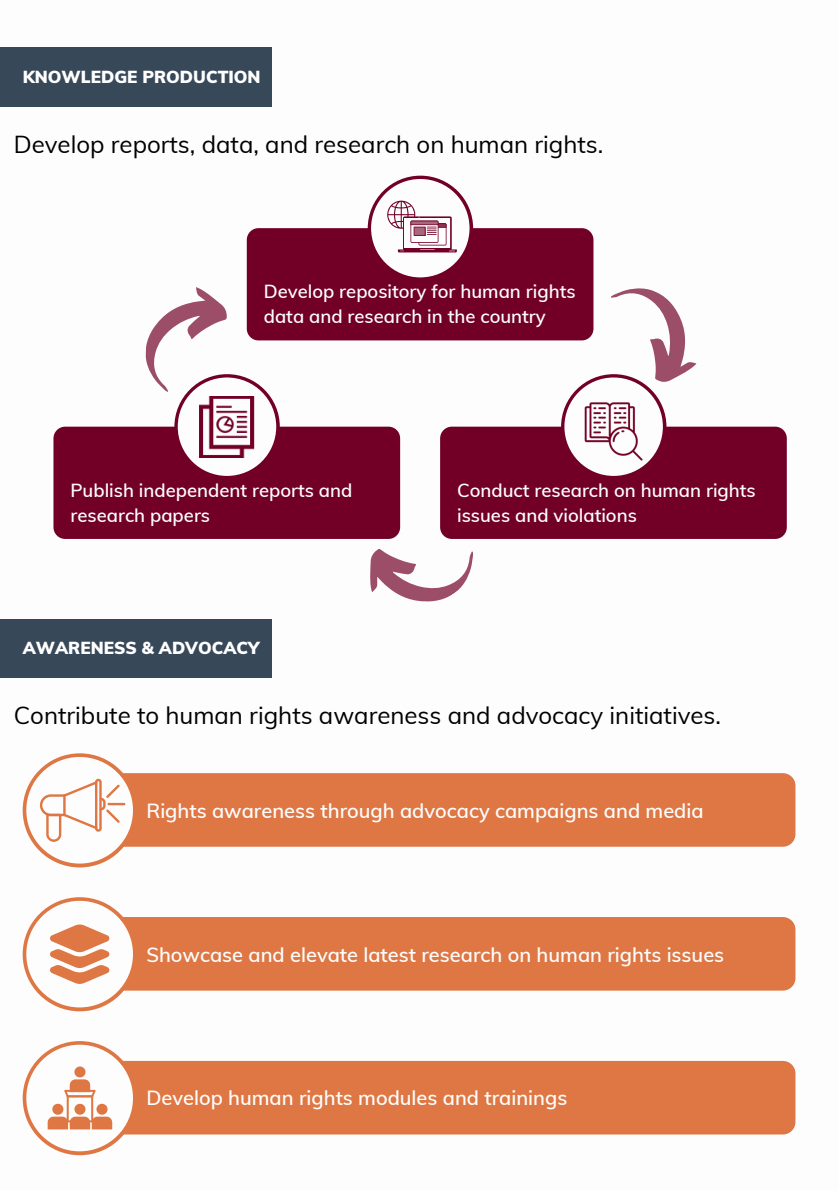
<style>
.page{position:relative;width:839px;height:1191px;background:#fff}
.page>*{position:absolute;margin:0;border:0;box-sizing:border-box;transform-origin:0 0}
.t1{font:24px "Muli";color:#000}
.t2{font:600 20px "Muli";color:#fdfdfd}
.t3{font:600 18.4px/25px "Muli";color:#fdfdfd}
.t4{font:900 17px "Muli";color:#fff}
</style>
<div class="page">
<div style="left:247px;top:228px;width:346px;height:112px;background:#720026;border-radius:12px"></div>
<svg style="left:368px;top:176px;width:105px;height:105px"></svg>
<div style="left:371px;top:179px;width:98px;height:98px;background:#fdfdfd;border-radius:50%"></div>
<svg style="left:387px;top:200px;width:70px;height:52px"></svg>
<div style="left:0;top:48px;width:271px;height:58px;background:#374859"></div>
<div style="left:440px;top:427px;width:346px;height:112px;background:#720026;border-radius:12px"></div>
<svg style="left:561px;top:374px;width:105px;height:106px"></svg>
<div style="left:564px;top:378px;width:98px;height:98px;background:#fdfdfd;border-radius:50%"></div>
<img style="left:584px;top:402px;width:58px;height:59px">
<div style="left:53px;top:427px;width:347px;height:112px;background:#720026;border-radius:12px"></div>
<svg style="left:174px;top:374px;width:106px;height:106px"></svg>
<div style="left:178px;top:378px;width:98px;height:98px;background:#fdfdfd;border-radius:50%"></div>
<img style="left:200px;top:396px;width:54px;height:61px">
<div style="left:0;top:619px;width:271px;height:59px;background:#374859"></div>
<div style="left:43px;top:773px;width:752px;height:74px;background:#de7743;border-radius:13px"></div>
<div style="left:23px;top:753px;width:114px;height:114px;background:#de7743;border-radius:50%"></div>
<div style="left:26px;top:757px;width:107px;height:107px;background:#fdfdfd;border-radius:50%"></div>
<svg style="left:40px;top:779px;width:85px;height:63px"></svg>
<div style="left:43px;top:917px;width:752px;height:74px;background:#de7743;border-radius:13px"></div>
<svg style="left:23px;top:897px;width:114px;height:114px"></svg>
<div style="left:26px;top:901px;width:107px;height:106px;background:#fdfdfd;border-radius:50%"></div>
<svg style="left:50px;top:925px;width:59px;height:59px"></svg>
<div style="left:43px;top:1061px;width:752px;height:74px;background:#de7743;border-radius:13px"></div>
<svg style="left:23px;top:1041px;width:114px;height:114px"></svg>
<div style="left:26px;top:1045px;width:107px;height:106px;background:#fdfdfd;border-radius:50%"></div>
<div style="left:74px;top:1067px;width:11px;height:10px;background:#de7743;border-radius:50%"></div>
<svg style="left:48px;top:1079px;width:64px;height:50px"></svg>
<svg style="left:353px;top:506px;width:133px;height:96px"></svg>
<svg style="left:145px;top:287px;width:83px;height:108px"></svg>
<svg style="left:586px;top:275px;width:111px;height:117px"></svg>
<p class="t4" style="left:23px;top:66px;width:239px">KNOWLEDGE PRODUCTION</p>
<p class="t1" style="left:14px;top:129px;width:591px">Develop reports, data, and research on human rights.</p>
<p class="t3" style="left:264px;top:279px;width:313px">Develop repository for human rights data and research in the country</p>
<p class="t3" style="left:70px;top:477px;width:283px">Publish independent reports and research papers</p>
<p class="t4" style="left:23px;top:637px;width:238px">AWARENESS &amp; ADVOCACY</p>
<p class="t3" style="left:457px;top:477px;width:300px">Conduct research on human rights issues and violations</p>
<p class="t1" style="left:14px;top:700px;width:708px">Contribute to human rights awareness and advocacy initiatives.</p>
<p class="t2" style="left:146px;top:798px;width:558px">Rights awareness through advocacy campaigns and media</p>
<p class="t2" style="left:146px;top:942px;width:579px">Showcase and elevate latest research on human rights issues</p>
<p class="t2" style="left:146px;top:1085px;width:422px">Develop human rights modules and trainings</p>
</div>
